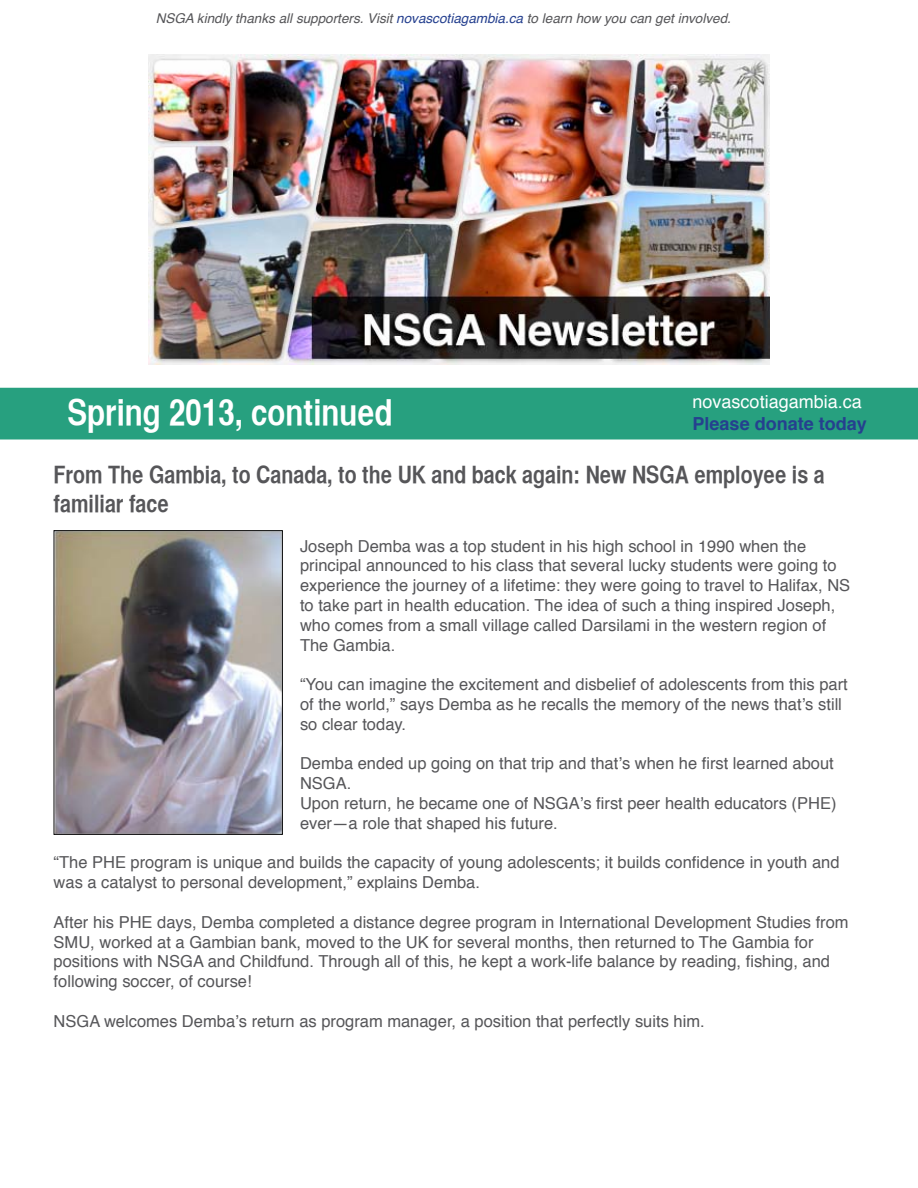
<style>
.page{position:relative;width:918px;height:1188px;background:#fff}
.page>*{position:absolute;margin:0;border:0;box-sizing:border-box;transform-origin:0 0}
.t1{font:36px "Helvetica CY Bold";color:#fff}
.t2{font:24px/28.8px "Helvetica CY Bold";color:#565659}
.t3{font:18px "Helvetica";color:#fff}
.t4{font:700 18px "Helvetica";color:#25408f}
.t5{font:16.5px/19.8px "Helvetica";color:#565659}
.t6{font:italic 13.5px "Helvetica";color:#565659}
.s1{color:#25408f}
</style>
<div class="page">
<img style="left:148px;top:54px;width:622px;height:311px">
<div style="left:1px;top:388px;width:916px;height:51px;background:#27a07f"></div>
<div style="left:0;top:388px;width:918px;height:52px;border:2px solid #27a07f"></div>
<img style="left:56px;top:532px;width:225px;height:301px">
<div style="left:54px;top:530px;width:229px;height:305px;border:1px solid #000"></div>
<p class="t6" style="left:156px;top:7px;width:577px">NSGA kindly thanks all supporters. Visit <span class="s1">novascotiagambia.ca</span> to learn how you can get involved.</p>
<p class="t3" style="left:693px;top:388px;width:171px">novascotiagambia.ca</p>
<p class="t4" style="left:693px;top:409px;width:176px">Please donate today</p>
<h1 class="t1" style="left:68px;top:390px;width:327px">Spring 2013, continued</h1>
<h2 class="t2" style="left:54px;top:460px;width:773px">From The Gambia, to Canada, to the UK and back again: New NSGA employee is a familiar face</h2>
<p class="t5" style="left:300px;top:536px;width:552px">Joseph Demba was a top student in his high school in 1990 when the principal announced to his class that several lucky students were going to experience the journey of a lifetime: they were going to travel to Halifax, NS to take part in health education. The idea of such a thing inspired Joseph, who comes from a small village called Darsilami in the western region of The Gambia.</p>
<p class="t5" style="left:300px;top:675px;width:549px">“You can imagine the excitement and disbelief of adolescents from this part of the world,” says Demba as he recalls the memory of the news that’s still so clear today.</p>
<p class="t5" style="left:300px;top:754px;width:538px">Demba ended up going on that trip and that’s when he first learned about NSGA.<br>Upon return, he became one of NSGA’s first peer health educators (PHE) ever—a role that shaped his future.</p>
<p class="t5" style="left:54px;top:853px;width:787px">“The PHE program is unique and builds the capacity of young adolescents; it builds confidence in youth and was a catalyst to personal development,” explains Demba.</p>
<p class="t5" style="left:54px;top:913px;width:797px">After his PHE days, Demba completed a distance degree program in International Development Studies from SMU, worked at a Gambian bank, moved to the UK for several months, then returned to The Gambia for positions with NSGA and Childfund. Through all of this, he kept a work-life balance by reading, fishing, and following soccer, of course!</p>
<p class="t5" style="left:54px;top:1012px;width:653px">NSGA welcomes Demba’s return as program manager, a position that perfectly suits him.</p>
</div>
